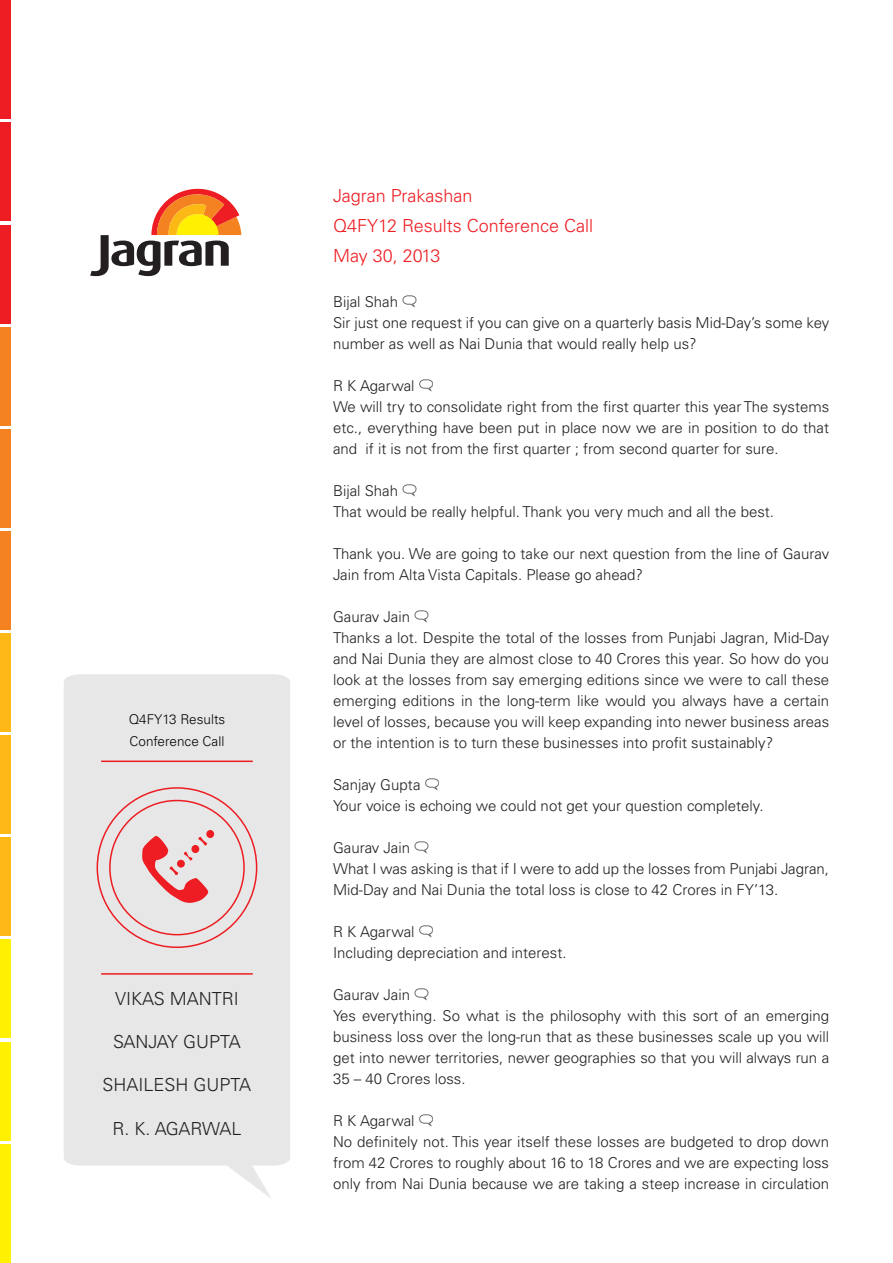
<style>
.page{position:relative;width:893px;height:1263px;background:#fff}
.page>*{position:absolute;margin:0;border:0;box-sizing:border-box;transform-origin:0 0}
.t1{font:300 18px/30px "Univers LT Std";color:#ee1d23}
.t2{font:300 18px "Univers LT Std";color:#231f20}
.t3{font:300 18px "Univers LT Std";letter-spacing:-.02em;color:#231f20}
.t4{font:300 15px/21px "Univers LT Std";color:#231f20}
.t5{font:300 13.5px/22.5px "Univers LT Std";color:#040503}
.s1{font-family:"Talk Balloons";font-weight:400}
</style>
<div class="page">
<svg style="left:64px;top:674px;width:226px;height:524px;background:#e7e5e4"></svg>
<hr style="left:101px;top:973px;width:152px;height:2px;background:#ee1d23">
<hr style="left:101px;top:760px;width:152px;height:2px;background:#ee1d23">
<svg style="left:142px;top:830px;width:72px;height:73px;background:#e8abac"></svg>
<div style="left:0;top:327px;width:11px;height:98px;background:#f58220"></div>
<div style="left:0;top:429px;width:11px;height:98px;background:#f58220"></div>
<div style="left:0;top:531px;width:11px;height:99px;background:#f58220"></div>
<div style="left:0;top:0;width:11px;height:119px;background:#ee1d23"></div>
<div style="left:0;top:123px;width:11px;height:98px;background:#ee1d23"></div>
<div style="left:0;top:225px;width:11px;height:98px;background:#ee1d23"></div>
<div style="left:0;top:633px;width:11px;height:99px;background:#fcb814"></div>
<div style="left:0;top:735px;width:11px;height:99px;background:#fcb814"></div>
<div style="left:0;top:838px;width:11px;height:98px;background:#fcb814"></div>
<div style="left:0;top:940px;width:11px;height:98px;background:#fff101"></div>
<div style="left:0;top:1042px;width:11px;height:98px;background:#fff101"></div>
<div style="left:0;top:1144px;width:11px;height:119px;background:#fff101"></div>
<svg style="left:90px;top:188px;width:151px;height:88px"></svg>
<p class="t5" style="left:129px;top:708px;width:98px">Q4FY13 Results<br>Conference Call</p>
<p class="t2" style="left:115px;top:988px;width:125px">VIKAS MANTRI</p>
<p class="t2" style="left:113px;top:1031px;width:129px">SANJAY GUPTA</p>
<p class="t2" style="left:103px;top:1074px;width:150px">SHAILESH GUPTA</p>
<p class="t3" style="left:112px;top:1117px;width:131px">R. K. AGARWAL</p>
<p class="t1" style="left:333px;top:180px;width:262px">Jagran Prakashan<br>Q4FY12 Results Conference Call<br>May 30, 2013</p>
<p class="t4" style="left:333px;top:291px;width:498px">Bijal Shah <span class="s1">L<br></span>Sir just one request if you can give on a quarterly basis Mid-Day’s some key number as well as Nai Dunia that would really help us?</p>
<p class="t4" style="left:333px;top:375px;width:498px">R K Agarwal <span class="s1">L<br></span>We will try to consolidate right from the first quarter this year The systems etc., everything have been put in place now we are in position to do that and if it is not from the first quarter ; from second quarter for sure.</p>
<p class="t4" style="left:333px;top:480px;width:442px">Bijal Shah <span class="s1">L<br></span>That would be really helpful. Thank you very much and all the best.</p>
<p class="t4" style="left:333px;top:543px;width:498px">Thank you. We are going to take our next question from the line of Gaurav<br>Jain from Alta Vista Capitals. Please go ahead?</p>
<p class="t4" style="left:333px;top:606px;width:498px">Gaurav Jain <span class="s1">L<br></span>Thanks a lot. Despite the total of the losses from Punjabi Jagran, Mid-Day and Nai Dunia they are almost close to 40 Crores this year. So how do you look at the losses from say emerging editions since we were to call these emerging editions in the long-term like would you always have a certain level of losses, because you will keep expanding into newer business areas or the intention is to turn these businesses into profit sustainably?</p>
<p class="t4" style="left:333px;top:774px;width:432px">Sanjay Gupta <span class="s1">L<br></span>Your voice is echoing we could not get your question completely.</p>
<p class="t4" style="left:333px;top:837px;width:497px">Gaurav Jain <span class="s1">L<br></span>What I was asking is that if I were to add up the losses from Punjabi Jagran,<br>Mid-Day and Nai Dunia the total loss is close to 42 Crores in FY’13.</p>
<p class="t4" style="left:333px;top:921px;width:235px">R K Agarwal <span class="s1">L<br></span>Including depreciation and interest.</p>
<p class="t4" style="left:333px;top:984px;width:498px">Gaurav Jain <span class="s1">L<br></span>Yes everything. So what is the philosophy with this sort of an emerging business loss over the long-run that as these businesses scale up you will get into newer territories, newer geographies so that you will always run a 35 – 40 Crores loss.</p>
<p class="t4" style="left:333px;top:1110px;width:498px">R K Agarwal <span class="s1">L<br></span>No definitely not. This year itself these losses are budgeted to drop down from 42 Crores to roughly about 16 to 18 Crores and we are expecting loss only from Nai Dunia because we are taking a steep increase in circulation</p>
</div>
